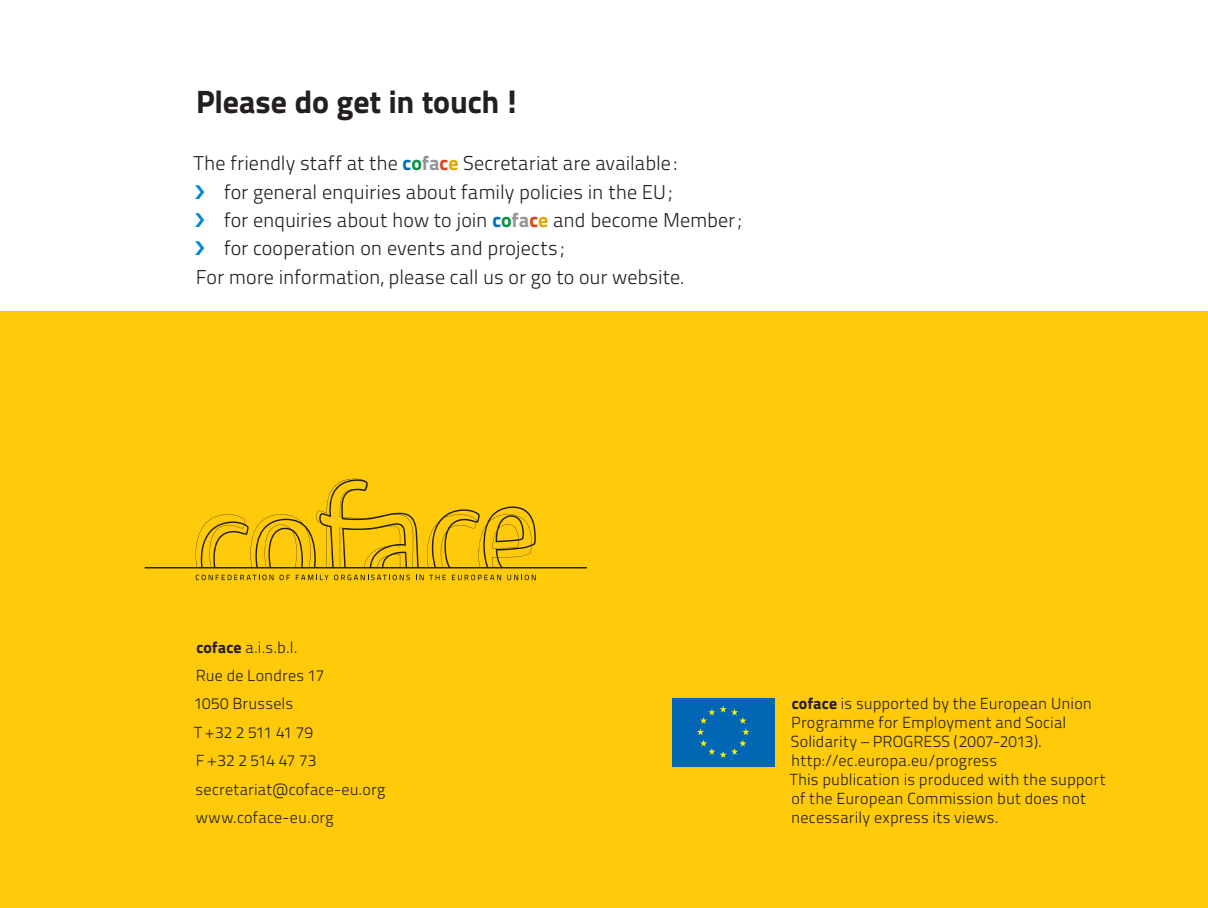
<style>
.page{position:relative;width:1208px;height:908px;background:#fff}
.page>*{position:absolute;margin:0;border:0;box-sizing:border-box;transform-origin:0 0}
.t1{font:32px "Titillium Text 25 L 999 wt";letter-spacing:-.01em;color:#231f20}
.t2{font:20px "Titillium Text 25 L 250 wt";color:#231f20}
.t3{font:16px/28.4px "Titillium Text 25 L 250 wt";letter-spacing:.01em;color:#231f20}
.s1{font-family:"Titillium Text 25 L 999 wt";color:#0072b4}
.s2{font-family:"Titillium Text 25 L 999 wt";color:#0d9344}
.s3{font-family:"Titillium Text 25 L 999 wt";color:#939598}
.s4{font-family:"Titillium Text 25 L 999 wt";color:#d9461d}
.s5{font-family:"Titillium Text 25 L 999 wt";color:#e5a710}
.s6{font-family:"Titillium Text 25 L 999 wt"}
</style>
<div class="page">
<div style="left:0;top:311px;width:1208px;height:596px;background:#feca0a"></div>
<div style="left:672px;top:697px;width:102px;height:68px;background:#0166b3"></div>
<svg style="left:697px;top:706px;width:52px;height:51px"></svg>
<svg style="left:196px;top:478px;width:340px;height:88px"></svg>
<hr style="left:145px;top:566px;width:442px;height:2px;background:#231f20">
<svg style="left:196px;top:574px;width:77px;height:6px"></svg>
<svg style="left:279px;top:574px;width:11px;height:6px"></svg>
<svg style="left:296px;top:574px;width:32px;height:6px"></svg>
<svg style="left:334px;top:574px;width:76px;height:6px"></svg>
<svg style="left:416px;top:574px;width:30px;height:6px"></svg>
<svg style="left:452px;top:574px;width:49px;height:6px"></svg>
<svg style="left:507px;top:574px;width:29px;height:6px"></svg>
<h1 class="t1" style="left:196px;top:77px;width:326px">Please do get in touch!</h1>
<p class="t2" style="left:194px;top:148px;width:484px">The friendly staff at the <span class="s1">c</span><span class="s2">o</span><span class="s3">fa</span><span class="s4">c</span><span class="s5">e</span> Secretariat are available :</p>
<p class="t2" style="left:224px;top:177px;width:450px">for general enquiries about family policies in the EU;</p>
<p class="t2" style="left:224px;top:205px;width:519px">for enquiries about how to join <span class="s1">c</span><span class="s2">o</span><span class="s3">fa</span><span class="s4">c</span><span class="s5">e</span> and become Member;</p>
<p class="t2" style="left:224px;top:233px;width:341px">for cooperation on events and projects ;</p>
<p class="t2" style="left:196px;top:262px;width:491px">For more information, please call us or go to our website.</p>
<p class="t3" style="left:194px;top:631px;width:193px"><span class="s6">coface</span> a.i.s.b.l.<br>Rue de Londres 17<br>1050 Brussels<br>T +32 2 511 41 79<br>F +32 2 514 47 73 secretariat@coface-eu.org www.coface-eu.org</p>
<p class="t3" style="left:790px;top:693px;width:317px;line-height:18.8px"><span class="s6">coface</span> is supported by the European Union Programme for Employment and Social Solidarity – PROGRESS (2007-2013). http://ec.europa.eu/progress<br>This publication is produced with the support of the European Commission but does not necessarily express its views.</p>
</div>
